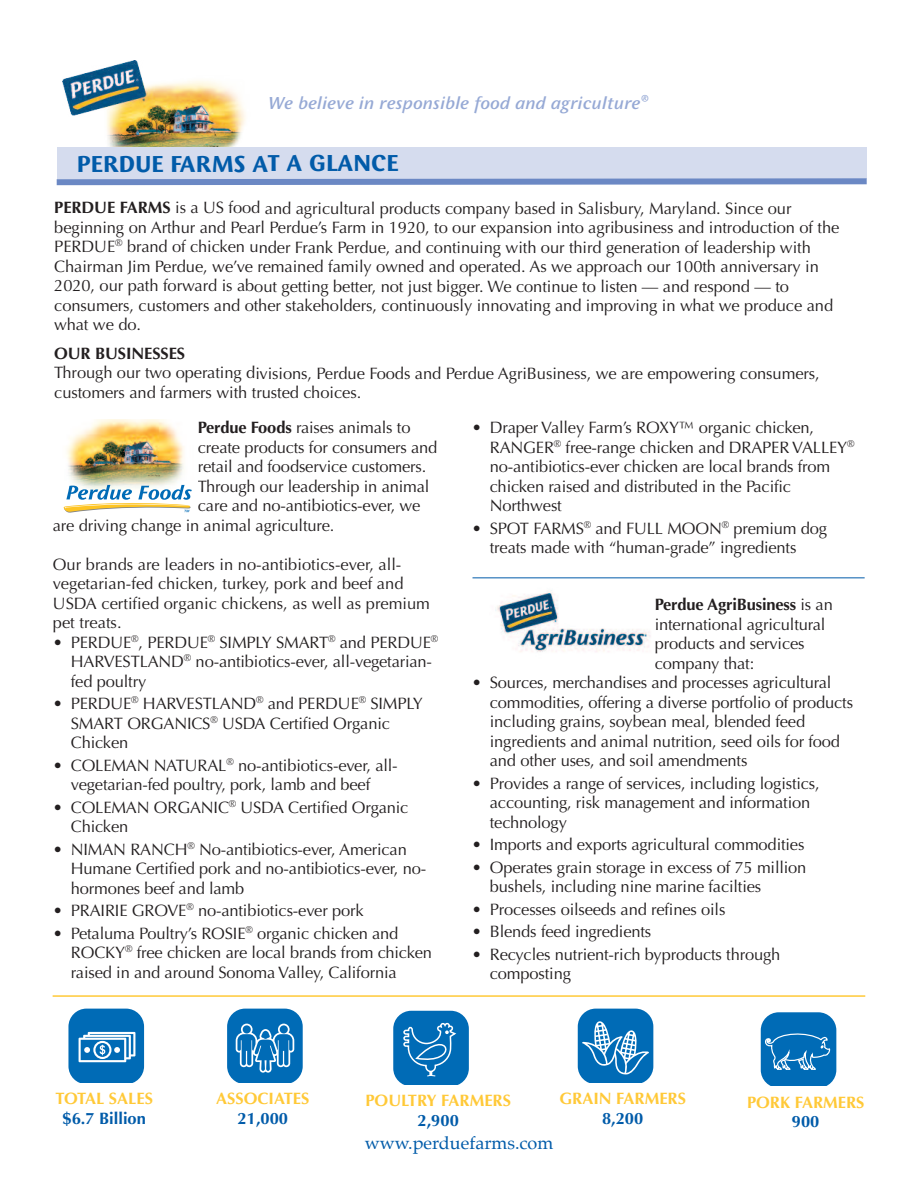
<style>
.page{position:relative;width:918px;height:1188px;background:#fff}
.page>*{position:absolute;margin:0;border:0;box-sizing:border-box;transform-origin:0 0}
.t1{font:700 24px "Wunderlich OT";color:#015ba9}
.t2{font:italic 500 18px "Wunderlich OT";color:#96a9d5}
.t3{font:18px "Palatino";color:#015ba9}
.t4{font:16.5px/19.5px "Optima";letter-spacing:-.01em;color:#231f20}
.t5{font:700 16.5px "Optima";color:#ffc938}
.t6{font:700 16.5px "Optima";color:#015ba9}
.t7{font:700 16.5px "Optima";letter-spacing:-.005em;color:#231f20}
.s1{font-weight:700}
</style>
<div class="page">
<img style="left:63px;top:60px;width:183px;height:87px">
<div style="left:57px;top:147px;width:810px;height:31px;background:#d5dcee"></div>
<svg style="left:56px;top:178px;width:811px;height:8px"></svg>
<img style="left:495px;top:590px;width:156px;height:62px">
<img style="left:66px;top:419px;width:119px;height:66px">
<svg style="left:148px;top:475px;width:12px;height:1px"></svg>
<svg style="left:63px;top:485px;width:129px;height:28px"></svg>
<hr style="left:53px;top:995px;width:812px;height:2px;background:#ffc938">
<hr style="left:472px;top:577px;width:393px;height:1px;background:#015ba9">
<svg style="left:68px;top:1009px;width:76px;height:73px"></svg>
<svg style="left:227px;top:1009px;width:76px;height:73px"></svg>
<svg style="left:393px;top:1011px;width:76px;height:73px"></svg>
<svg style="left:578px;top:1009px;width:75px;height:73px"></svg>
<svg style="left:761px;top:1012px;width:75px;height:74px"></svg>
<p class="t2" style="left:268px;top:97px;width:382px">We believe in responsible food and agriculture<sup>®</sup></p>
<h1 class="t1" style="left:77px;top:156px;width:323px">PERDUE FARMS AT A GLANCE</h1>
<p class="t4" style="left:54px;top:199px;width:787px"><span class="s1">PERDUE FARMS</span> is a US food and agricultural products company based in Salisbury, Maryland. Since our beginning on Arthur and Pearl Perdue’s Farm in 1920, to our expansion into agribusiness and introduction of the PERDUE<sup>®</sup> brand of chicken under Frank Perdue, and continuing with our third generation of leadership with Chairman Jim Perdue, we’ve remained family owned and operated. As we approach our 100th anniversary in 2020, our path forward is about getting better, not just bigger. We continue to listen — and respond — to consumers, customers and other stakeholders, continuously innovating and improving in what we produce and what we do.</p>
<p class="t7" style="left:54px;top:344px;width:132px">OUR BUSINESSES</p>
<p class="t4" style="left:54px;top:364px;width:767px">Through our two operating divisions, Perdue Foods and Perdue AgriBusiness, we are empowering consumers, customers and farmers with trusted choices.</p>
<p class="t4" style="left:198px;top:418px;width:214px"><span class="s1">Perdue Foods</span> raises animals to</p>
<p class="t4" style="left:198px;top:438px;width:241px">create products for consumers and</p>
<p class="t4" style="left:198px;top:457px;width:230px">retail and foodservice customers.</p>
<p class="t4" style="left:198px;top:477px;width:233px">Through our leadership in animal</p>
<p class="t4" style="left:198px;top:496px;width:224px">care and no-antibiotics-ever, we</p>
<p class="t4" style="left:53px;top:516px;width:283px">are driving change in animal agriculture.</p>
<p class="t4" style="left:53px;top:555px;width:379px">Our brands are leaders in no-antibiotics-ever, all&shy;vegetarian-fed chicken, turkey, pork and beef and USDA certified organic chickens, as well as premium pet treats.</p>
<p class="t4" style="left:71px;top:633px;width:369px;text-indent:-18px">• PERDUE<sup>®</sup>, PERDUE<sup>®</sup> SIMPLY SMART<sup>®</sup> and PERDUE<sup>®<br></sup>HARVESTLAND<sup>®</sup> no-antibiotics-ever, all-vegetarian&shy;fed poultry</p>
<p class="t4" style="left:71px;top:694px;width:353px;text-indent:-18px">• PERDUE<sup>®</sup> HARVESTLAND<sup>®</sup> and PERDUE<sup>®</sup> SIMPLY<br>SMART ORGANICS<sup>®</sup> USDA Certified Organic<br>Chicken</p>
<p class="t4" style="left:53px;top:756px;width:346px;text-align:center">• COLEMAN NATURAL<sup>®</sup> no-antibiotics-ever, all&shy;vegetarian-fed poultry, pork, lamb and beef</p>
<p class="t4" style="left:71px;top:798px;width:339px;text-indent:-18px">• COLEMAN ORGANIC<sup>®</sup> USDA Certified Organic<br>Chicken</p>
<p class="t4" style="left:71px;top:840px;width:357px;text-indent:-18px">• NIMAN RANCH<sup>®</sup> No-antibiotics-ever, American<br>Humane Certified pork and no-antibiotics-ever, no&shy;hormones beef and lamb</p>
<p class="t4" style="left:53px;top:901px;width:312px">• PRAIRIE GROVE<sup>®</sup> no-antibiotics-ever pork</p>
<p class="t4" style="left:71px;top:924px;width:363px;text-indent:-18px">• Petaluma Poultry’s ROSIE<sup>®</sup> organic chicken and<br>ROCKY<sup>®</sup> free chicken are local brands from chicken raised in and around Sonoma Valley, California</p>
<p class="t4" style="left:490px;top:418px;width:366px;text-indent:-18px">• Draper Valley Farm’s ROXY™ organic chicken, RANGER<sup>®</sup> free-range chicken and DRAPER VALLEY<sup>® </sup>no-antibiotics-ever chicken are local brands from chicken raised and distributed in the Pacific Northwest</p>
<p class="t4" style="left:490px;top:519px;width:339px;text-indent:-18px">• SPOT FARMS<sup>®</sup> and FULL MOON<sup>®</sup> premium dog treats made with “human-grade” ingredients</p>
<p class="t4" style="left:655px;top:595px;width:180px"><span class="s1">Perdue AgriBusiness</span> is an international agricultural products and services company that:</p>
<p class="t4" style="left:490px;top:673px;width:365px;text-indent:-18px">• Sources, merchandises and processes agricultural commodities, offering a diverse portfolio of products including grains, soybean meal, blended feed ingredients and animal nutrition, seed oils for food and other uses, and soil amendments</p>
<p class="t4" style="left:490px;top:774px;width:331px;text-indent:-18px">• Provides a range of services, including logistics, accounting, risk management and information technology</p>
<p class="t4" style="left:472px;top:835px;width:334px">• Imports and exports agricultural commodities</p>
<p class="t4" style="left:490px;top:858px;width:318px;text-indent:-18px">• Operates grain storage in excess of 75 million bushels, including nine marine facilties</p>
<p class="t4" style="left:472px;top:900px;width:255px">• Processes oilseeds and refines oils</p>
<p class="t4" style="left:472px;top:922px;width:181px">• Blends feed ingredients</p>
<p class="t4" style="left:490px;top:945px;width:292px;text-indent:-18px">• Recycles nutrient-rich byproducts through composting</p>
<p class="t5" style="left:55px;top:1089px;width:99px">TOTAL SALES</p>
<p class="t6" style="left:63px;top:1109px;width:85px">$6.7 Billion</p>
<p class="t5" style="left:216px;top:1089px;width:95px">ASSOCIATES</p>
<p class="t6" style="left:238px;top:1109px;width:52px">21,000</p>
<p class="t5" style="left:365px;top:1091px;width:147px">POULTRY FARMERS</p>
<p class="t6" style="left:418px;top:1111px;width:43px">2,900</p>
<p class="t5" style="left:559px;top:1089px;width:128px">GRAIN FARMERS</p>
<p class="t6" style="left:602px;top:1109px;width:43px">8,200</p>
<p class="t3" style="left:365px;top:1134px;width:190px">www.perduefarms.com</p>
<p class="t5" style="left:747px;top:1093px;width:119px">PORK FARMERS</p>
<p class="t6" style="left:792px;top:1112px;width:29px">900</p>
</div>
